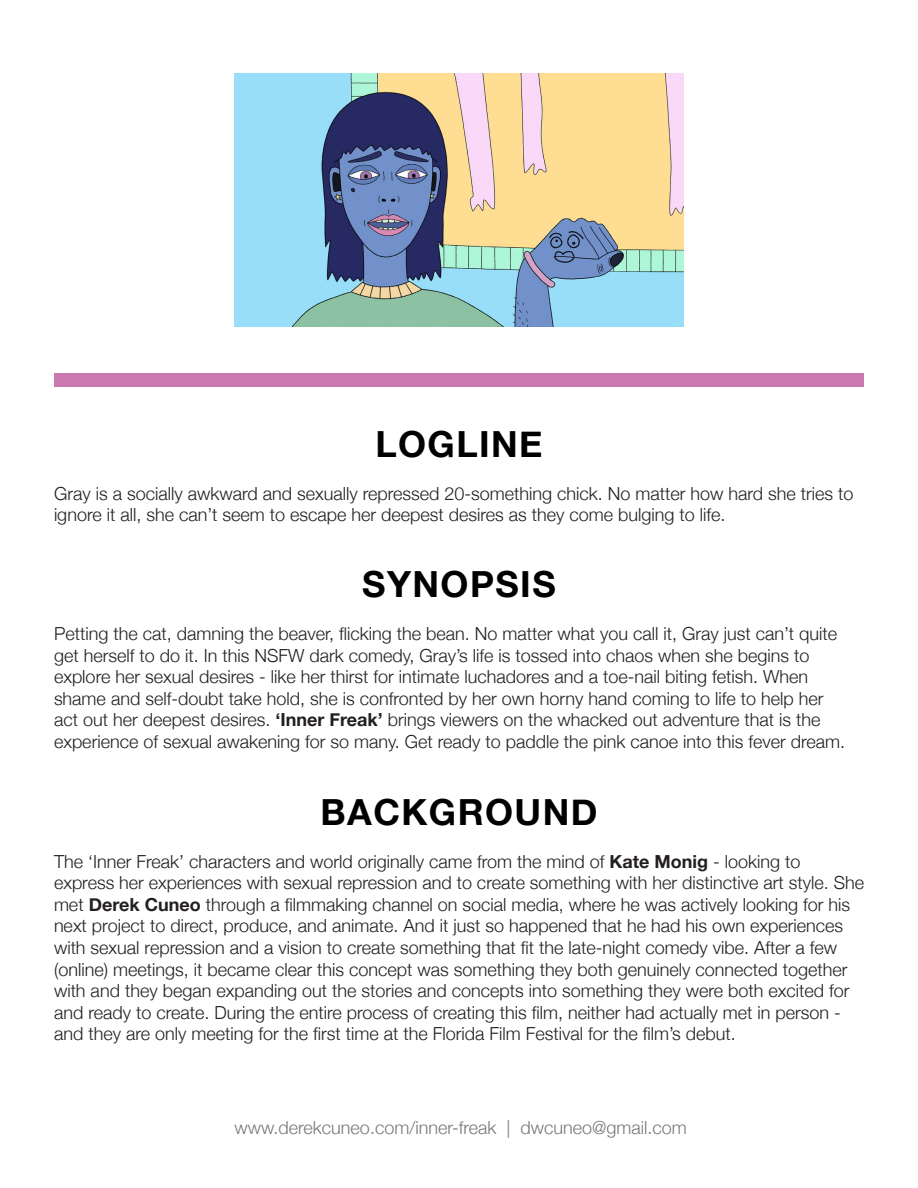
<style>
.page{position:relative;width:918px;height:1188px;background:#fff}
.page>*{position:absolute;margin:0;border:0;box-sizing:border-box;transform-origin:0 0}
.t1{font:700 36px "Helvetica Neue";letter-spacing:.04em;color:#000}
.t2{font:300 18px/21.6px "Helvetica Neue";color:#231f20}
.t3{font:300 18px "Helvetica Neue";color:#76787b}
.s1{font-weight:700}
</style>
<div class="page">
<div style="left:54px;top:374px;width:810px;height:13px;background:#cd79b1"></div>
<img style="left:234px;top:74px;width:450px;height:253px">
<p class="t1" style="left:375px;top:416px;width:169px">LOGLINE</p>
<p class="t2" style="left:54px;top:481px;width:801px">Gray is a socially awkward and sexually repressed 20-something chick. No matter how hard she tries to ignore it all, she can’t seem to escape her deepest desires as they come bulging to life.</p>
<p class="t1" style="left:362px;top:556px;width:195px">SYNOPSIS</p>
<p class="t2" style="left:54px;top:621px;width:793px">Petting the cat, damning the beaver, flicking the bean. No matter what you call it, Gray just can’t quite get herself to do it. In this NSFW dark comedy, Gray’s life is tossed into chaos when she begins to explore her sexual desires - like her thirst for intimate luchadores and a toe-nail biting fetish. When shame and self-doubt take hold, she is confronted by her own horny hand coming to life to help her act out her deepest desires. <span class="s1">‘Inner Freak’</span> brings viewers on the whacked out adventure that is the experience of sexual awakening for so many. Get ready to paddle the pink canoe into this fever dream.</p>
<p class="t1" style="left:321px;top:784px;width:278px">BACKGROUND</p>
<p class="t2" style="left:54px;top:849px;width:812px">The ‘Inner Freak’ characters and world originally came from the mind of <span class="s1">Kate Monig</span> - looking to express her experiences with sexual repression and to create something with her distinctive art style. She met <span class="s1">Derek Cuneo</span> through a filmmaking channel on social media, where he was actively looking for his next project to direct, produce, and animate. And it just so happened that he had his own experiences with sexual repression and a vision to create something that fit the late-night comedy vibe. After a few (online) meetings, it became clear this concept was something they both genuinely connected together with and they began expanding out the stories and concepts into something they were both excited for and ready to create. During the entire process of creating this film, neither had actually met in person - and they are only meeting for the first time at the Florida Film Festival for the film’s debut.</p>
<p class="t3" style="left:235px;top:1113px;width:454px">www.derekcuneo.com/inner-freak | dwcuneo@gmail.com</p>
</div>
